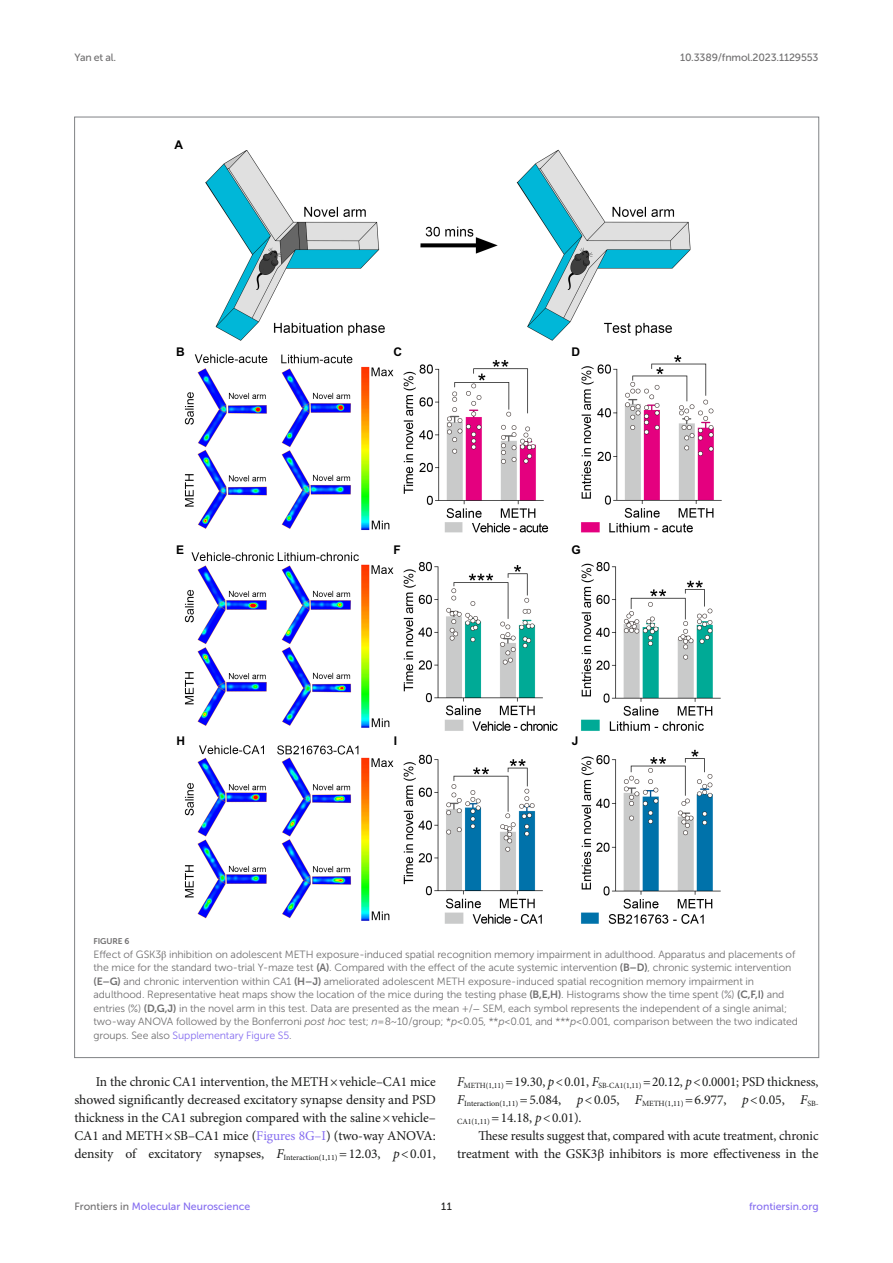
<style>
.page{position:relative;width:893px;height:1263px;background:#fff}
.page>*{position:absolute;margin:0;border:0;box-sizing:border-box;transform-origin:0 0}
.TEXT{font:13.5px/18px "Minion Pro";letter-spacing:-.005em;color:#1b1c1b;text-align:justify}
.t1{font:700 12px "Arial";color:#000}
.FIG_LEG{font:10.5px/13.5px "Museo Sans 300";letter-spacing:-.01em;color:#706f70}
.t2{font:10.5px "Museo Sans 500";color:#856df0}
.t3{font:10.5px "Museo Sans 500";letter-spacing:-.015em;color:#706f70}
.t4{font:10.5px "Museo Sans 500";color:#1b1c1b}
.FIG_HD{font:8.25px "Museo Sans 700";letter-spacing:-.01em;color:#706f70}
.TEXT-2{font:7.95px "Minion Pro";letter-spacing:-.005em;color:#1b1c1b}
.s1{font-family:"STIX General"}
.s2{font-family:"Museo Sans 700"}
.s3{font-style:italic}
.s4{color:#856df0}
.s5{color:#706f70}
</style>
<div class="page">
<img style="left:184px;top:149px;width:538px;height:775px">
<p class="t3" style="left:74px;top:51px;width:43px">Yan et al.</p>
<p class="t3" style="left:680px;top:51px;width:140px">10.3389/fnmol.2023.1129553</p>
<p class="t1" style="left:175px;top:136px;width:10px">A</p>
<p class="t1" style="left:176px;top:343px;width:10px">B</p>
<p class="t1" style="left:393px;top:343px;width:10px">C</p>
<p class="t1" style="left:571px;top:343px;width:10px">D</p>
<p class="t1" style="left:176px;top:541px;width:10px">E</p>
<p class="t1" style="left:393px;top:541px;width:9px">F</p>
<p class="t1" style="left:571px;top:541px;width:11px">G</p>
<p class="t1" style="left:177px;top:732px;width:10px">H</p>
<p class="t1" style="left:394px;top:732px;width:5px">I</p>
<p class="t1" style="left:572px;top:732px;width:8px">J</p>
<p class="FIG_HD" style="left:94px;top:937px;width:37px">FIGURE 6</p>
<p class="FIG_LEG" style="left:94px;top:947px;width:706px">Effect of GSK3<span class="s1">β</span> inhibition on adolescent METH exposure-induced spatial recognition memory impairment in adulthood. Apparatus and placements of the mice for the standard two-trial Y-maze test <span class="s2">(A)</span>. Compared with the effect of the acute systemic intervention <span class="s2">(B–D)</span>, chronic systemic intervention <span class="s2">(E–G)</span> and chronic intervention within CA1 <span class="s2">(H–J)</span> ameliorated adolescent METH exposure-induced spatial recognition memory impairment in adulthood. Representative heat maps show the location of the mice during the testing phase <span class="s2">(B,E,H)</span>. Histograms show the time spent (%) <span class="s2">(C,F,I)</span> and entries (%) <span class="s2">(D,G,J)</span> in the novel arm in this test. Data are presented as the mean +/<span class="s1">−</span> SEM, each symbol represents the independent of a single animal; two-way ANOVA followed by the Bonferroni <span class="s3">post hoc</span> test; <span class="s3">n</span> = 8 ~ 10/group; *<span class="s3">p</span> &lt; 0.05, **<span class="s3">p</span> &lt; 0.01, and ***<span class="s3">p</span> &lt; 0.001, comparison between the two indicated groups. See also <span class="s4">Supplementary Figure S5</span>.</p>
<p class="TEXT" style="left:74px;top:1073px;width:363px;text-indent:21px">In the chronic CA1 intervention, the METH×vehicle–CA1 mice showed significantly decreased excitatory synapse density and PSD thickness in the CA1 subregion compared with the saline×vehicle– CA1 and METH×SB–CA1 mice (<span class="s4">Figures 8G–I</span>) (two-way ANOVA: density of excitatory synapses, <span class="s3">F</span><sub>Interaction(1,11)</sub> =12.03, <span class="s3">p</span>&lt;0.01,</p>
<p class="TEXT" style="left:457px;top:1073px;width:363px"><span class="s3">F</span><sub>METH(1,11)</sub> =19.30, <span class="s3">p</span>&lt;0.01, <span class="s3">F</span><sub>SB-CA1(1,11)</sub> =20.12, <span class="s3">p</span>&lt;0.0001; PSD thickness,</p>
<p class="TEXT-2" style="left:457px;top:1098px;width:363px"><sup>F</sup>Interaction(1,11) <sup>=5.084,</sup> <sup>p</sup><sup>&lt;0.05,</sup> <sup>F</sup>METH(1,11) <sup>=6.977,</sup> <sup>p</sup><sup>&lt;0.05,</sup> <sup>F</sup>SB-</p>
<p class="TEXT" style="left:457px;top:1109px;width:126px"><sub>CA1(1,11)</sub> =14.18, <span class="s3">p</span>&lt;0.01).</p>
<p class="TEXT" style="left:457px;top:1127px;width:363px;text-align:right">These results suggest that, compared with acute treatment, chronic treatment with the GSK3<span class="s1">β</span> inhibitors is more effectiveness in the</p>
<p class="t2" style="left:74px;top:1200px;width:177px"><span class="s5">Frontiers in</span> Molecular Neuroscience</p>
<p class="t4" style="left:441px;top:1200px;width:12px">11</p>
<p class="t2" style="left:749px;top:1200px;width:71px">frontiersin.org</p>
</div>
